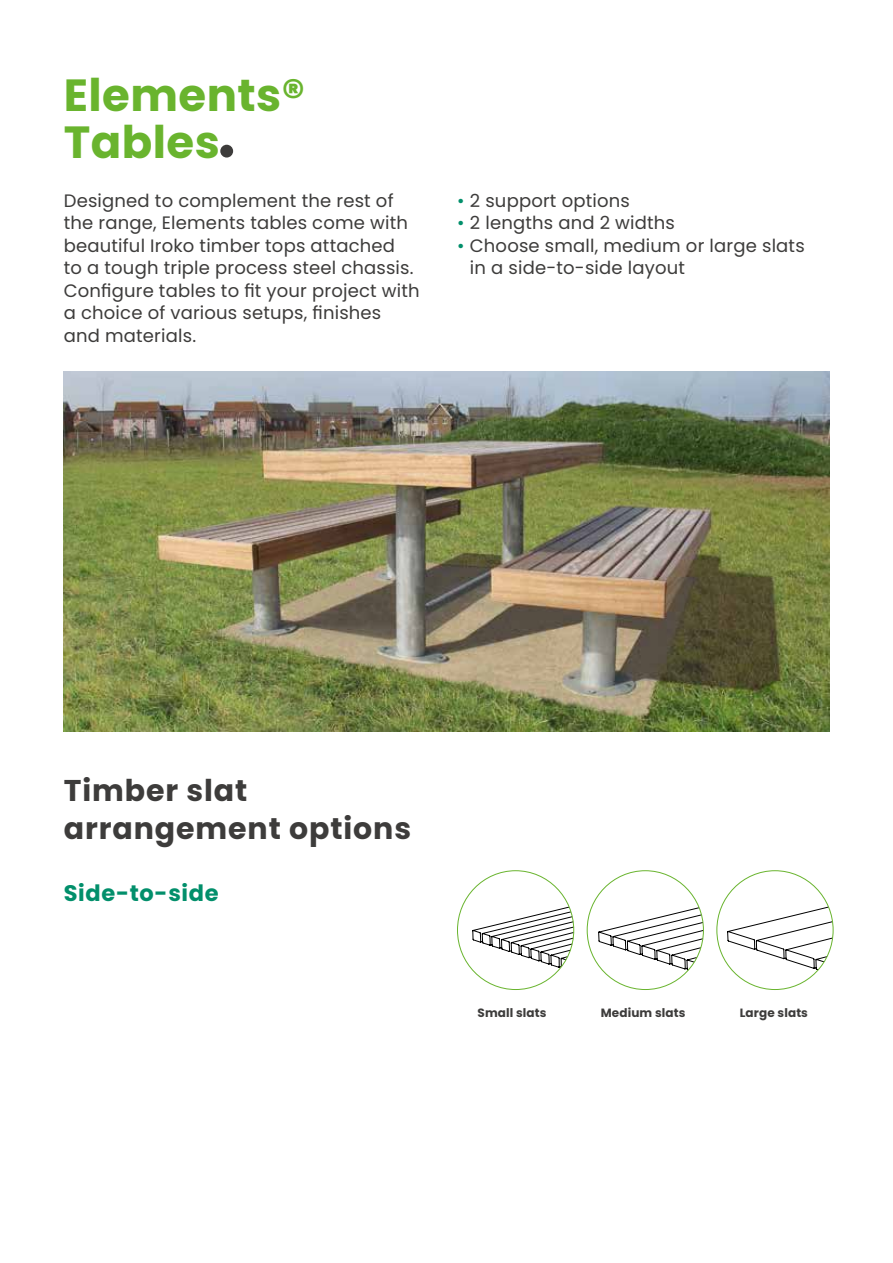
<style>
.page{position:relative;width:893px;height:1263px;background:#fff}
.page>*{position:absolute;margin:0;border:0;box-sizing:border-box;transform-origin:0 0}
.t1{font:700 45px/46.5px "Poppins";letter-spacing:.01em;color:#69b42e}
.t2{font:700 30px/37.5px "Poppins";letter-spacing:.03em;color:#3d3c3b}
.t3{font:700 22.5px "Poppins";letter-spacing:.03em;color:#028f6b}
.t4{font:18px/22.5px "Poppins";letter-spacing:.01em;color:#3d3c3b}
.t5{font:700 12px "Poppins";letter-spacing:.01em;color:#3d3c3b}
.s1{color:#028f6b}
</style>
<div class="page">
<div style="left:220px;top:145px;width:13px;height:13px;background:#3d3c3b;border-radius:50%"></div>
<img style="left:64px;top:371px;width:765px;height:360px">
<svg style="left:472px;top:871px;width:102px;height:117px"></svg>
<svg style="left:598px;top:873px;width:105px;height:116px"></svg>
<svg style="left:727px;top:872px;width:106px;height:117px"></svg>
<h1 class="t1" style="left:64px;top:72px;width:243px">Elements®<br>Tables</h1>
<p class="t4" style="left:64px;top:189px;width:357px">Designed to complement the rest of the range, Elements tables come with beautiful Iroko timber tops attached<br>to a tough triple process steel chassis.<br>Configure tables to fit your project with a choice of various setups, finishes and materials.</p>
<p class="t4" style="left:457px;top:189px;width:174px"><span class="s1">•</span> 2 support options</p>
<p class="t4" style="left:457px;top:212px;width:219px"><span class="s1">•</span> 2 lengths and 2 widths</p>
<p class="t4" style="left:470px;top:234px;width:336px;text-indent:-13px"><span class="s1">•</span> Choose small, medium or large slats in a side-to-side layout</p>
<h2 class="t2" style="left:64px;top:772px;width:349px">Timber slat arrangement options</h2>
<p class="t3" style="left:64px;top:880px;width:156px">Side-to-side</p>
<p class="t5" style="left:478px;top:1006px;width:71px">Small slats</p>
<p class="t5" style="left:601px;top:1006px;width:86px">Medium slats</p>
<p class="t5" style="left:740px;top:1006px;width:70px">Large slats</p>
</div>
